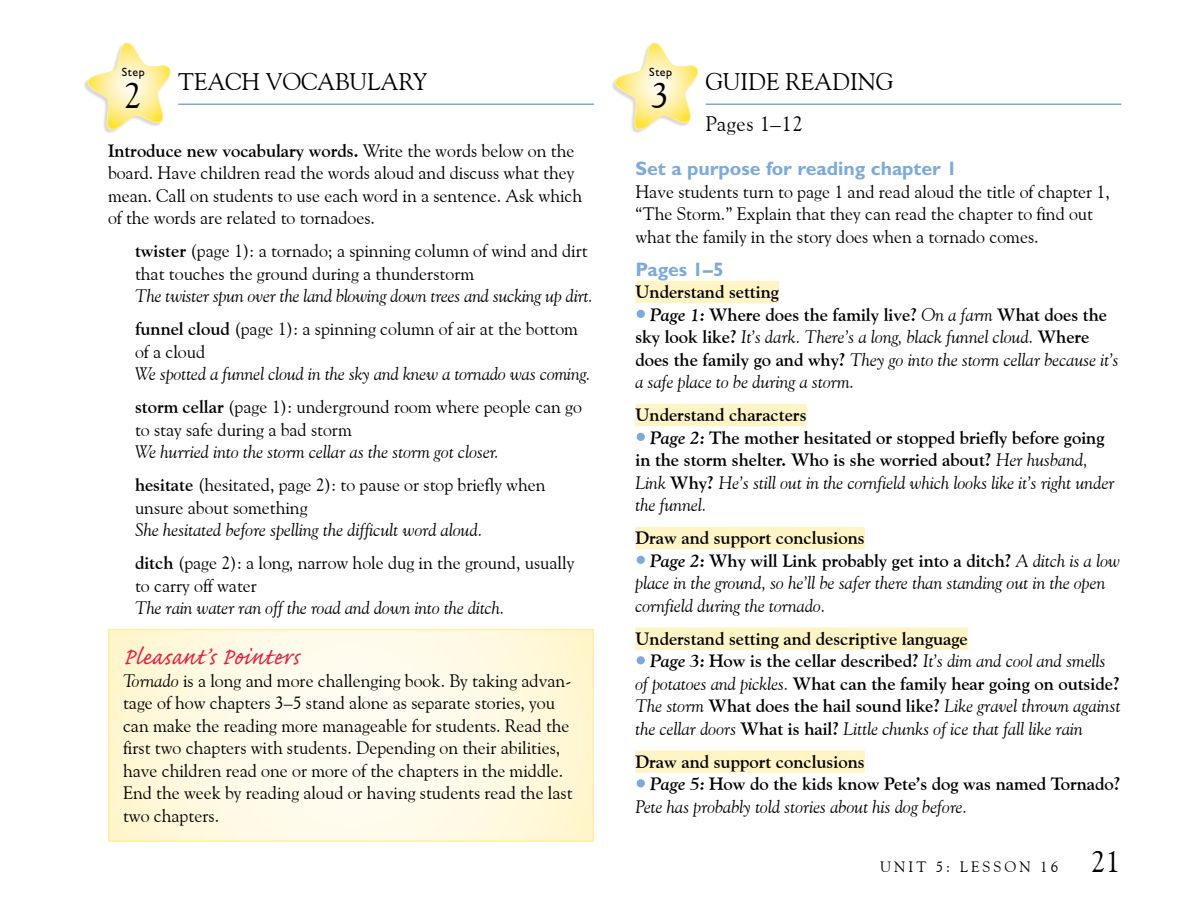
<style>
.page{position:relative;width:1188px;height:918px;background:#fff}
.page>*{position:absolute;margin:0;border:0;box-sizing:border-box;transform-origin:0 0}
.t1{font:36px "Goudy Old Style BT";color:#000}
.t2{font:30px "Caflisch Script Pro";letter-spacing:.01em;color:#ed1a3b}
.t3{font:24px "Goudy Old Style BT";color:#000}
.t4{font:21px "Goudy Old Style BT";letter-spacing:.025em;color:#000}
.t5{font:700 19.5px "Gill Sans";color:#7caadb}
.t6{font:italic 18px/22.5px "Goudy Old Style BT";color:#000}
.t7{font:18px/22.5px "Goudy Old Style BT";color:#000}
.t8{font:700 18px/22.5px "Goudy Old Style BT";color:#000}
.t9{font:15px "Goudy Old Style BT";letter-spacing:.2em;color:#000}
.t10{font:12px "Gill Sans";letter-spacing:.05em;color:#000}
.s1{font-style:normal;color:#7caadb}
.s2{font-weight:700}
.s3{font-weight:700;font-style:normal}
.s4{font-weight:400;color:#7caadb}
.s5{font-style:italic}
.s6{font-weight:400;font-style:italic}
.s7{font-style:normal}
.s8{font-size:30px}
</style>
<div class="page">
<hr style="left:178px;top:104px;width:416px;height:1px;background:#7caadb">
<svg style="left:86px;top:42px;width:85px;height:91px"></svg>
<hr style="left:706px;top:104px;width:415px;height:1px;background:#7caadb">
<div style="left:635px;top:281px;width:144px;height:22px;background:#fff4c5"></div>
<div style="left:635px;top:404px;width:172px;height:22px;background:#fff4c5"></div>
<div style="left:635px;top:527px;width:230px;height:22px;background:#fff4c5"></div>
<div style="left:635px;top:627px;width:333px;height:23px;background:#fff4c5"></div>
<div style="left:635px;top:750px;width:230px;height:23px;background:#fff4c5"></div>
<svg style="left:636px;top:309px;width:9px;height:9px"></svg>
<svg style="left:636px;top:432px;width:9px;height:9px"></svg>
<svg style="left:636px;top:555px;width:9px;height:9px"></svg>
<svg style="left:636px;top:656px;width:9px;height:9px"></svg>
<svg style="left:636px;top:779px;width:9px;height:9px"></svg>
<svg style="left:613px;top:42px;width:86px;height:91px"></svg>
<svg style="left:111px;top:632px;width:480px;height:207px"></svg>
<div style="left:108px;top:629px;width:486px;height:213px;border:2px solid #ffefa0"></div>
<p class="t10" style="left:122px;top:65px;width:25px">Step</p>
<h3 class="t3" style="left:706px;top:67px;width:16px">guide</h3>
<h3 class="t3" style="left:785px;top:67px;width:17px">reading</h3>
<p class="t4" style="left:706px;top:111px;width:99px">Pages 1–12</p>
<p class="t5" style="left:635px;top:157px;width:323px">Set a purpose for reading chapter 1</p>
<p class="t7" style="left:635px;top:180px;width:476px">Have students turn to page 1 and read aloud the title of chapter 1, “The Storm.” Explain that they can read the chapter to find out what the family in the story does when a tornado comes.</p>
<p class="t5" style="left:635px;top:257px;width:90px">Pages 1–5</p>
<p class="t8" style="left:635px;top:280px;width:145px">Understand setting</p>
<p class="t6" style="left:635px;top:303px;width:485px"><span class="s1">•</span> <span class="s2">Page 1:</span> <span class="s3">Where does the family live?</span> On a farm <span class="s3">What does the sky look like?</span> It’s dark. There’s a long, black funnel cloud. <span class="s3">Where does the family go and why?</span> They go into the storm cellar because it’s a safe place to be during a storm.</p>
<p class="t8" style="left:635px;top:403px;width:173px">Understand characters</p>
<p class="t8" style="left:635px;top:426px;width:481px"><span class="s4">•</span> <span class="s5">Page 2:</span> The mother hesitated or stopped briefly before going in the storm shelter. Who is she worried about? <span class="s6">Her husband, Link</span> Why? <span class="s6">He’s still out in the cornfield which looks like it’s right under the funnel.</span></p>
<p class="t8" style="left:635px;top:526px;width:231px">Draw and support conclusions</p>
<p class="t6" style="left:635px;top:549px;width:486px"><span class="s1">•</span> <span class="s2">Page 2:</span> <span class="s3">Why will Link probably get into a ditch?</span> A ditch is a low place in the ground, so he’ll be safer there than standing out in the open cornfield during the tornado.</p>
<p class="t8" style="left:635px;top:627px;width:334px">Understand setting and descriptive language</p>
<p class="t6" style="left:635px;top:649px;width:487px"><span class="s1">•</span> <span class="s2">Page 3:</span> <span class="s3">How is the cellar described?</span> It’s dim and cool and smells of potatoes and pickles. <span class="s3">What can the family hear going on outside?<br></span>The storm <span class="s3">What does the hail sound like?</span> Like gravel thrown against the cellar doors <span class="s3">What is hail?</span> Little chunks of ice that fall like rain</p>
<p class="t8" style="left:635px;top:750px;width:231px">Draw and support conclusions</p>
<p class="t6" style="left:635px;top:772px;width:487px"><span class="s1">•</span> <span class="s2">Page 5:</span> <span class="s3">How do the kids know Pete’s dog was named Tornado?<br></span>Pete has probably told stories about his dog before.</p>
<p class="t10" style="left:649px;top:65px;width:25px">Step</p>
<h3 class="t3" style="left:178px;top:67px;width:34px">Teach</h3>
<h3 class="t3" style="left:266px;top:67px;width:35px">vocabular</h3>
<h3 class="t3" style="left:413px;top:67px;width:16px">y</h3>
<h1 class="t1" style="left:124px;top:74px;width:19px">2</h1>
<h1 class="t1" style="left:651px;top:74px;width:19px">3</h1>
<p class="t7" style="left:108px;top:139px;width:476px"><span class="s2">Introduce new vocabulary words.</span> Write the words below on the board. Have children read the words aloud and discuss what they mean. Call on students to use each word in a sentence. Ask which of the words are related to tornadoes.</p>
<p class="t7" style="left:135px;top:239px;width:454px"><span class="s2">twister</span> (page 1): a tornado; a spinning column of wind and dirt that touches the ground during a thunderstorm</p>
<p class="t6" style="left:135px;top:279px;width:460px;line-height:33px">The twister spun over the land blowing down trees and sucking up dirt. <span class="s3">funnel cloud</span> <span class="s7">(page 1): a spinning column of air at the bottom</span></p>
<p class="t7" style="left:135px;top:340px;width:72px">of a cloud</p>
<p class="t6" style="left:135px;top:357px;width:457px;line-height:33px">We spotted a funnel cloud in the sky and knew a tornado was coming. <span class="s3">storm cellar</span> <span class="s7">(page 1): underground room where people can go</span></p>
<p class="t7" style="left:135px;top:418px;width:218px">to stay safe during a bad storm</p>
<p class="t6" style="left:135px;top:435px;width:412px;line-height:33px">We hurried into the storm cellar as the storm got closer. <span class="s3">hesitate</span> <span class="s7">(hesitated, page 2): to pause or stop briefly when</span></p>
<p class="t7" style="left:135px;top:496px;width:174px">unsure about something</p>
<p class="t6" style="left:135px;top:513px;width:441px;line-height:33px">She hesitated before spelling the difficult word aloud.<br><span class="s3">ditch</span> <span class="s7">(page 2): a long, narrow hole dug in the ground, usually</span></p>
<p class="t7" style="left:135px;top:574px;width:124px">to carry off water</p>
<p class="t6" style="left:135px;top:596px;width:371px">The rain water ran off the road and down into the ditch.</p>
<h2 class="t2" style="left:123px;top:642px;width:178px">Pleasant’s Pointers</h2>
<p class="t7" style="left:123px;top:669px;width:451px"><span class="s5">Tornado</span> is a long and more challenging book. By taking advan&shy;tage of how chapters 3–5 stand alone as separate stories, you can make the reading more manageable for students. Read the first two chapters with students. Depending on their abilities, have children read one or more of the chapters in the middle.<br>End the week by reading aloud or having students read the last two chapters.</p>
<p class="t9" style="left:880px;top:858px;width:242px">UNIT 5: LESSON 16 <span class="s8">21</span></p>
</div>
